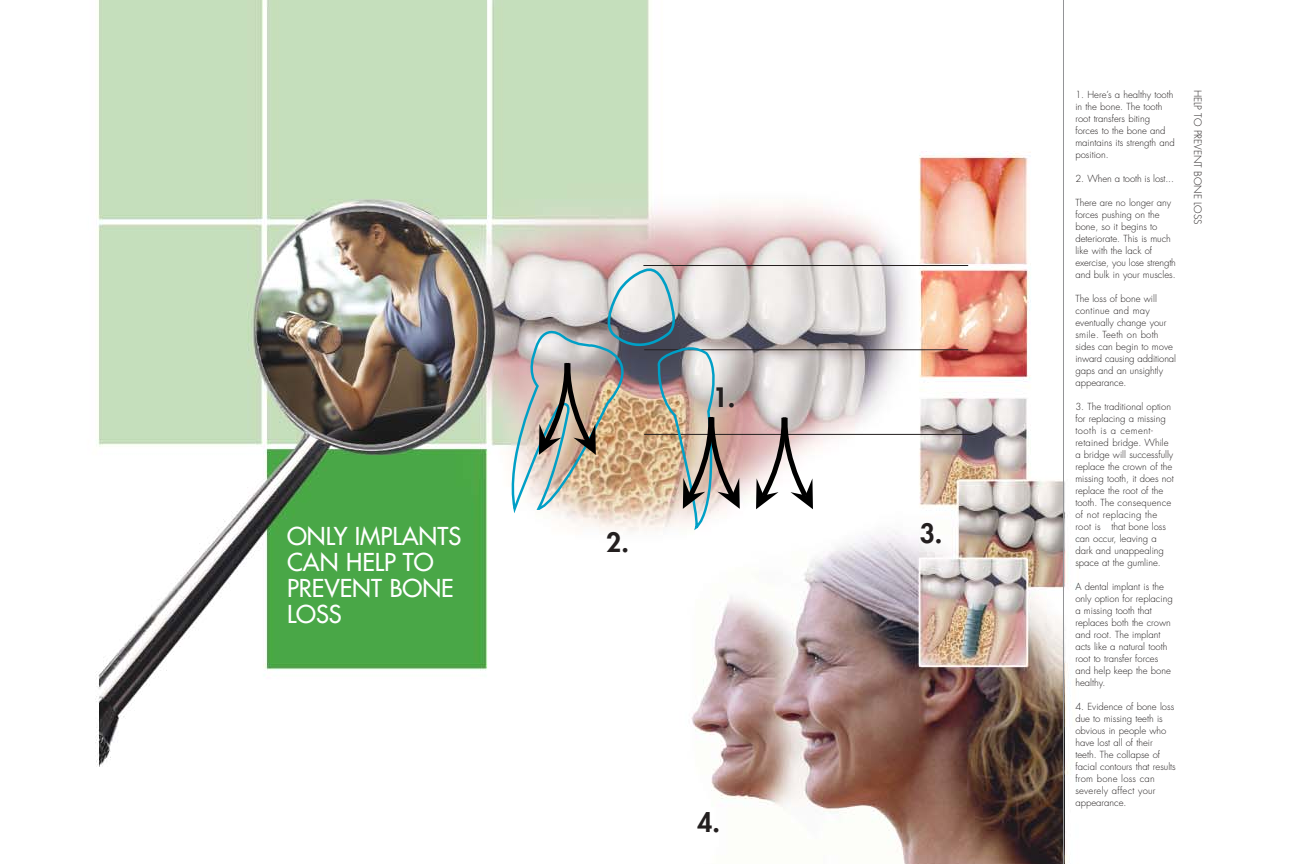
<style>
.page{position:relative;width:1296px;height:864px;background:#fff}
.page>*{position:absolute;margin:0;border:0;box-sizing:border-box;transform-origin:0 0}
.t1{font:800 26px "Futura";color:#231f1f}
.t2{font:24px/26px "Futura";color:#fff}
.t3{font:300 10px "Futura";color:#231f1f}
.t4{font:300 9.5px/12px "Futura";color:#231f1f}
</style>
<div class="page">
<img style="left:95px;top:0;width:976px;height:864px">
<hr style="left:644px;top:350px;width:324px;height:1px;background:#231f1f">
<hr style="left:643px;top:265px;width:325px;height:1px;background:#231f1f">
<hr style="left:644px;top:434px;width:332px;height:1px;background:#231f1f">
<svg style="left:756px;top:417px;width:57px;height:92px"></svg>
<img style="left:455px;top:268px;width:285px;height:259px">
<hr style="left:1063px;top:0;width:1px;height:864px;background:#939497">
<h2 class="t2" style="left:287px;top:525px;width:176px">ONLY IMPLANTS<br>CAN HELP TO<br>PREVENT BONE<br>LOSS</h2>
<h1 class="t1" style="left:713px;top:385px;width:24px">1.</h1>
<h1 class="t1" style="left:606px;top:530px;width:24px">2.</h1>
<h1 class="t1" style="left:920px;top:521px;width:24px">3.</h1>
<h1 class="t1" style="left:698px;top:810px;width:24px">4.</h1>
<p class="t4" style="left:1075px;top:89px;width:101px">1. Here’s a healthy tooth in the bone. The tooth root transfers biting forces to the bone and maintains its strength and position.</p>
<p class="t4" style="left:1075px;top:173px;width:100px">2. When a tooth is lost...</p>
<p class="t4" style="left:1075px;top:197px;width:102px">There are no longer any forces pushing on the bone, so it begins to deteriorate. This is much like with the lack of exercise, you lose strength and bulk in your muscles.</p>
<p class="t4" style="left:1075px;top:293px;width:102px">The loss of bone will continue and may eventually change your smile. Teeth on both sides can begin to move inward causing additional gaps and an unsightly appearance.</p>
<p class="t4" style="left:1075px;top:401px;width:100px">3. The traditional option for replacing a missing tooth is a cement&shy;retained bridge. While a bridge will successfully replace the crown of the missing tooth, it does not replace the root of the tooth. The consequence of not replacing the root is that bone loss can occur, leaving a dark and unappealing space at the gumline.</p>
<p class="t4" style="left:1075px;top:581px;width:99px">A dental implant is the only option for replacing a missing tooth that replaces both the crown and root. The implant acts like a natural tooth root to transfer forces and help keep the bone healthy.</p>
<p class="t4" style="left:1075px;top:701px;width:102px">4. Evidence of bone loss due to missing teeth is obvious in people who have lost all of their teeth. The collapse of facial contours that results from bone loss can severely affect your appearance.</p>
<p class="t3" style="left:1202px;top:90px;width:136px;rotate:90deg">HELP TO PREVENT BONE LOSS</p>
</div>
